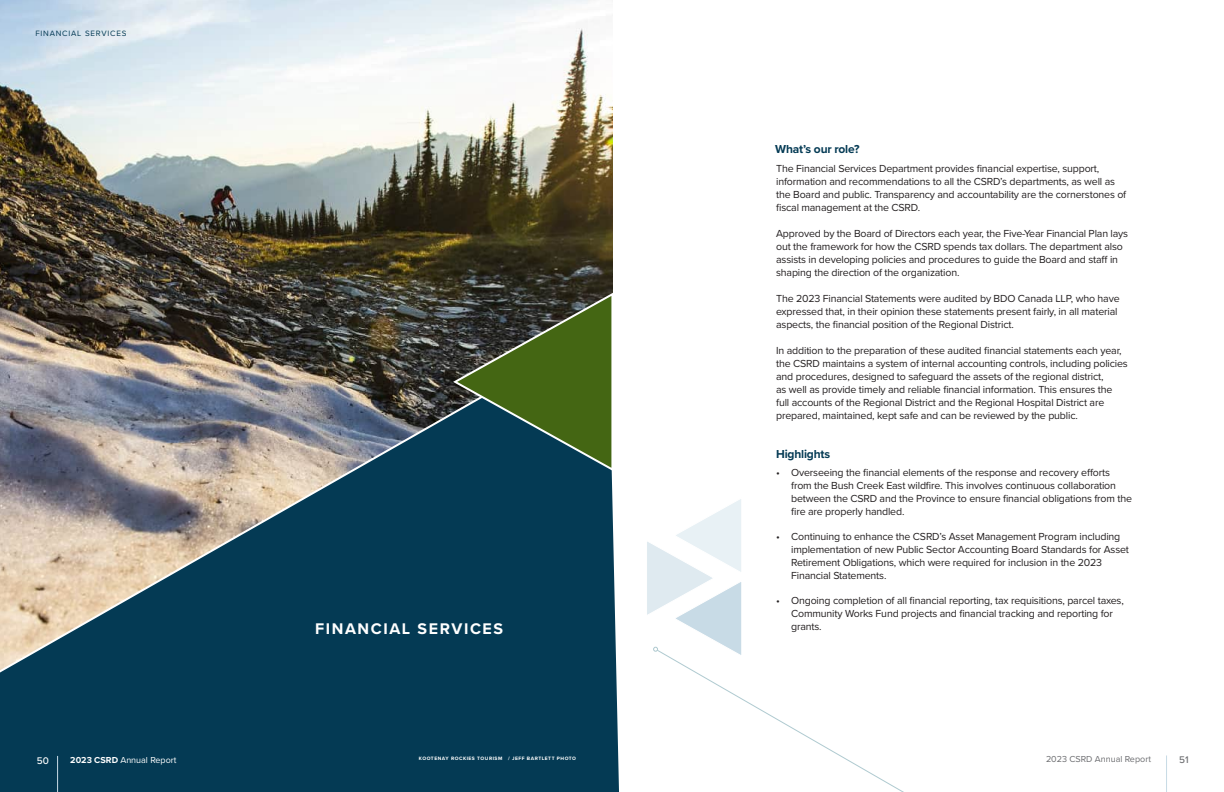
<style>
.page{position:relative;width:1224px;height:792px;background:#fff}
.page>*{position:absolute;margin:0;border:0;box-sizing:border-box;transform-origin:0 0}
.t1{font:700 16px "Proxima Nova";letter-spacing:.1em;color:#fff}
.t2{font:700 12px "Proxima Nova";letter-spacing:-.015em;color:#043a54}
.t3{font:10.6px/13px "Proxima Nova";letter-spacing:-.015em;color:#231f20}
.t4{font:500 10px "Proxima Nova";color:#fff}
.t5{font:500 10px "Proxima Nova";color:#6c6d70}
.t6{font:9px "Proxima Nova";color:#fff}
.t7{font:9px "Proxima Nova";color:#6c6d70}
.t8{font:8px "Proxima Nova";letter-spacing:.1em;color:#043a54}
.t9{font:700 5px "Proxima Nova";letter-spacing:.1em;color:#fff}
.s1{font-weight:700}
</style>
<div class="page">
<img style="left:0;top:0;width:612px;height:321px">
<svg style="left:0;top:321px;width:619px;height:471px;background:#3c5a68"></svg>
<hr style="left:57px;top:756px;width:1px;height:36px;background:#c8dbe6">
<svg style="left:452px;top:291px;width:162px;height:182px;background:#395535"></svg>
<svg style="left:668px;top:657px;width:499px;height:135px"></svg>
<svg style="left:647px;top:499px;width:95px;height:158px"></svg>
<p class="t8" style="left:35px;top:28px;width:93px">FINANCIAL SERVICES</p>
<p class="t1" style="left:315px;top:616px;width:190px">FINANCIAL SERVICES</p>
<p class="t2" style="left:775px;top:141px;width:86px">What’s our role?</p>
<p class="t3" style="left:776px;top:162px;width:352px">The Financial Services Department provides financial expertise, support, information and recommendations to all the CSRD’s departments, as well as the Board and public. Transparency and accountability are the cornerstones of fiscal management at the CSRD.</p>
<p class="t3" style="left:776px;top:227px;width:354px">Approved by the Board of Directors each year, the Five-Year Financial Plan lays out the framework for how the CSRD spends tax dollars. The department also assists in developing policies and procedures to guide the Board and staff in shaping the direction of the organization.</p>
<p class="t3" style="left:776px;top:292px;width:345px">The 2023 Financial Statements were audited by BDO Canada LLP, who have expressed that, in their opinion these statements present fairly, in all material aspects, the financial position of the Regional District.</p>
<p class="t3" style="left:776px;top:344px;width:353px">In addition to the preparation of these audited financial statements each year, the CSRD maintains a system of internal accounting controls, including policies and procedures, designed to safeguard the assets of the regional district,<br>as well as provide timely and reliable financial information. This ensures the full accounts of the Regional District and the Regional Hospital District are prepared, maintained, kept safe and can be reviewed by the public.</p>
<p class="t2" style="left:776px;top:446px;width:55px">Highlights</p>
<p class="t3" style="left:791px;top:466px;width:342px;text-indent:-15px">• Overseeing the financial elements of the response and recovery efforts from the Bush Creek East wildfire. This involves continuous collaboration between the CSRD and the Province to ensure financial obligations from the fire are properly handled.</p>
<p class="t3" style="left:791px;top:530px;width:339px;text-indent:-15px">• Continuing to enhance the CSRD’s Asset Management Program including implementation of new Public Sector Accounting Board Standards for Asset Retirement Obligations, which were required for inclusion in the 2023<br>Financial Statements.</p>
<p class="t3" style="left:791px;top:594px;width:334px;text-indent:-15px">• Ongoing completion of all financial reporting, tax requisitions, parcel taxes,<br>Community Works Fund projects and financial tracking and reporting for grants.</p>
<p class="t4" style="left:37px;top:753px;width:14px">50</p>
<p class="t6" style="left:70px;top:753px;width:108px"><span class="s1">2023 CSRD</span> Annual Report</p>
<p class="t7" style="left:1046px;top:752px;width:106px">2023 CSRD Annual Report</p>
<p class="t5" style="left:1179px;top:752px;width:11px">51</p>
<p class="t9" style="left:419px;top:755px;width:159px">KOOTENAY ROCKIES TOURISM / JEFF BARTLETT PHOTO</p>
</div>
